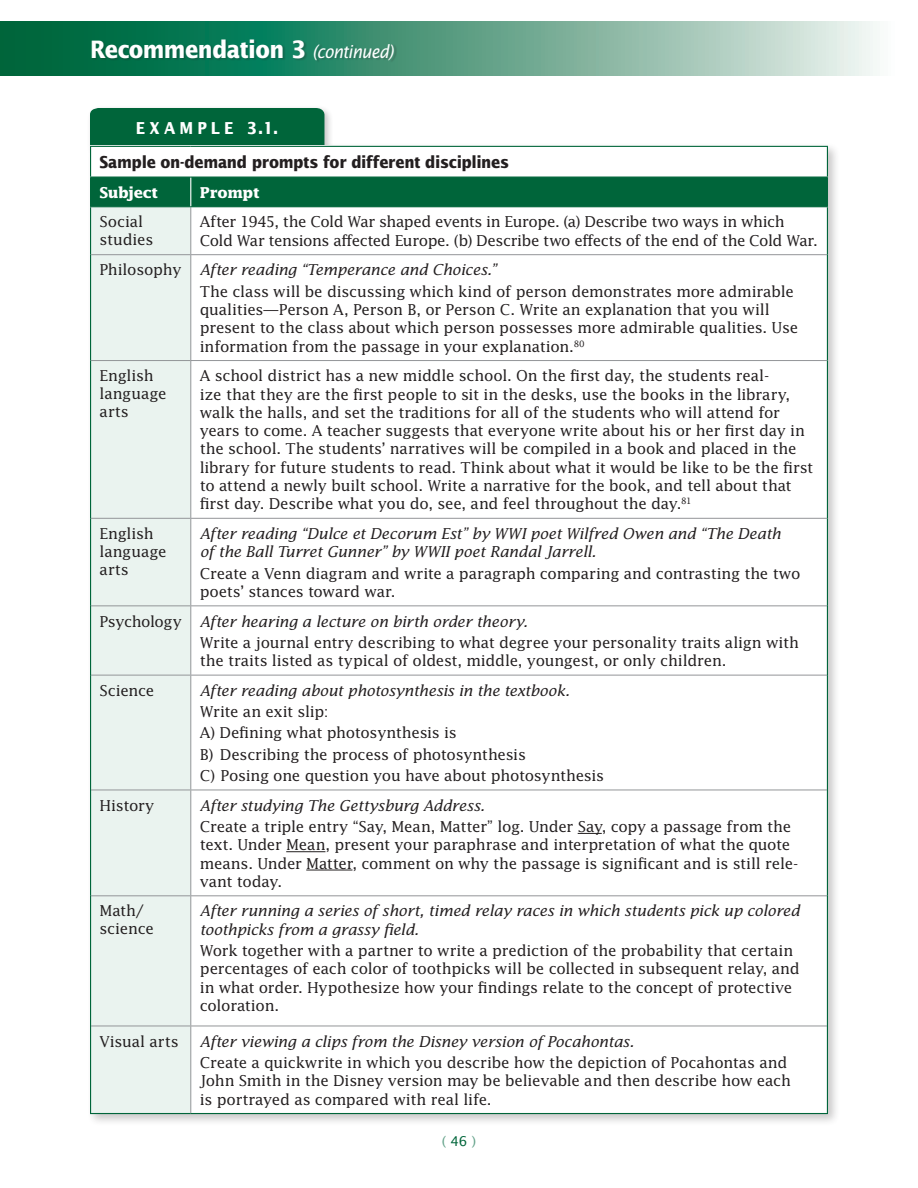
<style>
.page{position:relative;width:918px;height:1188px;background:#fff}
.page>*{position:absolute;margin:0;border:0;box-sizing:border-box;transform-origin:0 0}
.t1{font:700 24px "Dnsdny Lucida Sans Std";letter-spacing:-.025em;color:#fff;scale:.9 1}
.Fig_Head{font:700 16.5px "Dnsdny Lucida Sans Std";letter-spacing:-.025em;color:#231f20;scale:.9 1}
.t2{font:700 16.5px "Dnsdny Lucida Sans Std";letter-spacing:.275em;color:#fff;scale:.89 1}
.Example_Art_text{font:15px/18.3px "Gtjcwb Lucida Std";letter-spacing:-.02em;color:#231f20}
.Example_Art_text-2{font:italic 15px/18.3px "Gljycg Lucida Std";letter-spacing:-.02em;color:#231f20}
.Example_Art_Subhead{font:700 15px "Vtnkpg Lucida Std";letter-spacing:-.025em;color:#fff}
.t3{font:13.5px "Cxxwrw Lucida Sans Std";color:#62a188}
.s1{font-family:"Vxlrpt Lucida Sans Std";font-weight:400;font-style:italic;font-size:18px}
.s2{color:#00653a}
</style>
<div class="page">
<svg style="left:0;top:21px;width:877px;height:54px;background:#65a58d"></svg>
<div style="left:87px;top:105px;width:247px;height:52px;background:#231f20;opacity:.25"></div>
<div style="left:90px;top:108px;width:235px;height:34px;background:#00653a"></div>
<div style="left:92px;top:40px;width:305px;height:23px;background:#231f20;opacity:.25"></div>
<div style="left:86px;top:142px;width:755px;height:985px;background:#231f20;opacity:.25"></div>
<div style="left:90px;top:146px;width:738px;height:968px;background:#fff"></div>
<svg style="left:91px;top:207px;width:99px;height:906px;background:#e6f0ec"></svg>
<hr style="left:90px;top:207px;width:1px;height:48px;background:#00653a">
<hr style="left:90px;top:1113px;width:101px;height:1px;background:#00653a">
<hr style="left:191px;top:1113px;width:637px;height:1px;background:#00653a">
<hr style="left:91px;top:254px;width:100px;height:1px;background:#939598">
<hr style="left:191px;top:254px;width:636px;height:1px;background:#939598">
<hr style="left:91px;top:360px;width:100px;height:1px;background:#939598">
<hr style="left:191px;top:360px;width:636px;height:1px;background:#939598">
<hr style="left:91px;top:518px;width:100px;height:1px;background:#939598">
<hr style="left:191px;top:518px;width:636px;height:1px;background:#939598">
<hr style="left:91px;top:605px;width:100px;height:1px;background:#939598">
<hr style="left:191px;top:605px;width:636px;height:1px;background:#939598">
<hr style="left:91px;top:675px;width:100px;height:1px;background:#939598">
<hr style="left:191px;top:675px;width:636px;height:1px;background:#939598">
<hr style="left:91px;top:790px;width:100px;height:1px;background:#939598">
<hr style="left:191px;top:790px;width:636px;height:1px;background:#939598">
<hr style="left:91px;top:895px;width:100px;height:1px;background:#939598">
<hr style="left:191px;top:895px;width:636px;height:1px;background:#939598">
<hr style="left:91px;top:1026px;width:100px;height:1px;background:#939598">
<hr style="left:191px;top:1026px;width:636px;height:1px;background:#939598">
<hr style="left:190px;top:207px;width:1px;height:47px;background:#939598">
<hr style="left:190px;top:255px;width:1px;height:105px;background:#939598">
<hr style="left:190px;top:361px;width:1px;height:157px;background:#939598">
<hr style="left:190px;top:519px;width:1px;height:86px;background:#939598">
<hr style="left:190px;top:606px;width:1px;height:69px;background:#939598">
<hr style="left:190px;top:675px;width:1px;height:115px;background:#939598">
<hr style="left:190px;top:790px;width:1px;height:105px;background:#939598">
<hr style="left:190px;top:896px;width:1px;height:130px;background:#939598">
<hr style="left:190px;top:1026px;width:1px;height:87px;background:#939598">
<hr style="left:90px;top:255px;width:1px;height:106px;background:#00653a">
<hr style="left:90px;top:361px;width:1px;height:157px;background:#00653a">
<hr style="left:90px;top:518px;width:1px;height:88px;background:#00653a">
<hr style="left:90px;top:606px;width:1px;height:69px;background:#00653a">
<hr style="left:90px;top:675px;width:1px;height:115px;background:#00653a">
<hr style="left:90px;top:790px;width:1px;height:106px;background:#00653a">
<hr style="left:90px;top:896px;width:1px;height:130px;background:#00653a">
<hr style="left:90px;top:1026px;width:1px;height:87px;background:#00653a">
<hr style="left:90px;top:146px;width:101px;height:1px;background:#00653a">
<hr style="left:90px;top:147px;width:1px;height:30px;background:#00653a">
<hr style="left:191px;top:146px;width:637px;height:1px;background:#00653a">
<hr style="left:827px;top:147px;width:1px;height:30px;background:#00653a">
<div style="left:90px;top:177px;width:738px;height:30px;background:#00653a"></div>
<hr style="left:827px;top:207px;width:1px;height:48px;background:#00653a">
<hr style="left:827px;top:255px;width:1px;height:106px;background:#00653a">
<hr style="left:827px;top:361px;width:1px;height:157px;background:#00653a">
<hr style="left:827px;top:518px;width:1px;height:88px;background:#00653a">
<hr style="left:827px;top:606px;width:1px;height:69px;background:#00653a">
<hr style="left:827px;top:675px;width:1px;height:115px;background:#00653a">
<hr style="left:827px;top:790px;width:1px;height:106px;background:#00653a">
<hr style="left:827px;top:896px;width:1px;height:130px;background:#00653a">
<hr style="left:827px;top:1026px;width:1px;height:87px;background:#00653a">
<svg style="left:578px;top:833px;width:24px;height:1px"></svg>
<hr style="left:286px;top:851px;width:39px;height:1px;background:#231f20">
<hr style="left:306px;top:870px;width:46px;height:1px;background:#231f20">
<h1 class="t1" style="left:90px;top:35px;width:339px">Recommendation 3 <span class="s1">(continued)</span></h1>
<p class="t2" style="left:136px;top:119px;width:162px">EXAMPLE 3.1.</p>
<p class="Fig_Head" style="left:100px;top:153px;width:457px">Sample on-demand prompts for different disciplines</p>
<p class="Example_Art_Subhead" style="left:100px;top:183px;width:60px">Subject</p>
<p class="Example_Art_Subhead" style="left:200px;top:183px;width:61px">Prompt</p>
<p class="Example_Art_text" style="left:100px;top:213px;width:55px">Social studies</p>
<p class="Example_Art_text" style="left:200px;top:213px;width:619px">After 1945, the Cold War shaped events in Europe. (a) Describe two ways in which<br>Cold War tensions affected Europe. (b) Describe two effects of the end of the Cold War.</p>
<p class="Example_Art_text" style="left:100px;top:260px;width:83px">Philosophy</p>
<p class="Example_Art_text-2" style="left:200px;top:261px;width:298px">After reading “Temperance and Choices.”</p>
<p class="Example_Art_text" style="left:200px;top:282px;width:600px">The class will be discussing which kind of person demonstrates more admirable qualities—Person A, Person B, or Person C. Write an explanation that you will present to the class about which person possesses more admirable qualities. Use information from the passage in your explanation.<sup>80</sup></p>
<p class="Example_Art_text" style="left:100px;top:366px;width:68px">English language arts</p>
<p class="Example_Art_text" style="left:200px;top:366px;width:615px">A school district has a new middle school. On the first day, the students real-<br>ize that they are the first people to sit in the desks, use the books in the library, walk the halls, and set the traditions for all of the students who will attend for years to come. A teacher suggests that everyone write about his or her first day in the school. The students’ narratives will be compiled in a book and placed in the library for future students to read. Think about what it would be like to be the first to attend a newly built school. Write a narrative for the book, and tell about that first day. Describe what you do, see, and feel throughout the day.<sup>81</sup></p>
<p class="Example_Art_text" style="left:100px;top:524px;width:68px">English language arts</p>
<p class="Example_Art_text-2" style="left:200px;top:524px;width:583px">After reading “Dulce et Decorum Est” by WWI poet Wilfred Owen and “The Death of the Ball Turret Gunner” by WWII poet Randal Jarrell.</p>
<p class="Example_Art_text" style="left:200px;top:564px;width:602px">Create a Venn diagram and write a paragraph comparing and contrasting the two poets’ stances toward war.</p>
<p class="Example_Art_text" style="left:100px;top:612px;width:84px">Psychology</p>
<p class="Example_Art_text-2" style="left:200px;top:612px;width:329px">After hearing a lecture on birth order theory.</p>
<p class="Example_Art_text" style="left:200px;top:633px;width:601px">Write a journal entry describing to what degree your personality traits align with the traits listed as typical of oldest, middle, youngest, or only children.</p>
<p class="Example_Art_text" style="left:100px;top:681px;width:56px">Science</p>
<p class="Example_Art_text-2" style="left:200px;top:681px;width:372px">After reading about photosynthesis in the textbook.</p>
<p class="Example_Art_text" style="left:200px;top:702px;width:130px">Write an exit slip:</p>
<p class="Example_Art_text" style="left:200px;top:723px;width:259px">A) Defining what photosynthesis is</p>
<p class="Example_Art_text" style="left:200px;top:745px;width:328px">B) Describing the process of photosynthesis</p>
<p class="Example_Art_text" style="left:200px;top:766px;width:406px">C) Posing one question you have about photosynthesis</p>
<p class="Example_Art_text" style="left:100px;top:796px;width:56px">History</p>
<p class="Example_Art_text-2" style="left:200px;top:796px;width:287px">After studying The Gettysburg Address.</p>
<p class="Example_Art_text" style="left:200px;top:817px;width:600px">Create a triple entry “Say, Mean, Matter” log. Under Say, copy a passage from the text. Under Mean, present your paraphrase and interpretation of what the quote means. Under Matter, comment on why the passage is significant and is still rele&shy;vant today.</p>
<p class="Example_Art_text" style="left:100px;top:902px;width:56px">Math/ science</p>
<p class="Example_Art_text-2" style="left:200px;top:902px;width:602px">After running a series of short, timed relay races in which students pick up colored toothpicks from a grassy field.</p>
<p class="Example_Art_text" style="left:200px;top:941px;width:602px">Work together with a partner to write a prediction of the probability that certain percentages of each color of toothpicks will be collected in subsequent relay, and in what order. Hypothesize how your findings relate to the concept of protective coloration.</p>
<p class="Example_Art_text" style="left:100px;top:1032px;width:81px">Visual arts</p>
<p class="Example_Art_text-2" style="left:200px;top:1032px;width:436px">After viewing a clips from the Disney version of Pocahontas.</p>
<p class="Example_Art_text" style="left:200px;top:1053px;width:593px">Create a quickwrite in which you describe how the depiction of Pocahontas and<br>John Smith in the Disney version may be believable and then describe how each is portrayed as compared with real life.</p>
<p class="t3" style="left:442px;top:1133px;width:36px">( <span class="s2">46</span> )</p>
</div>
